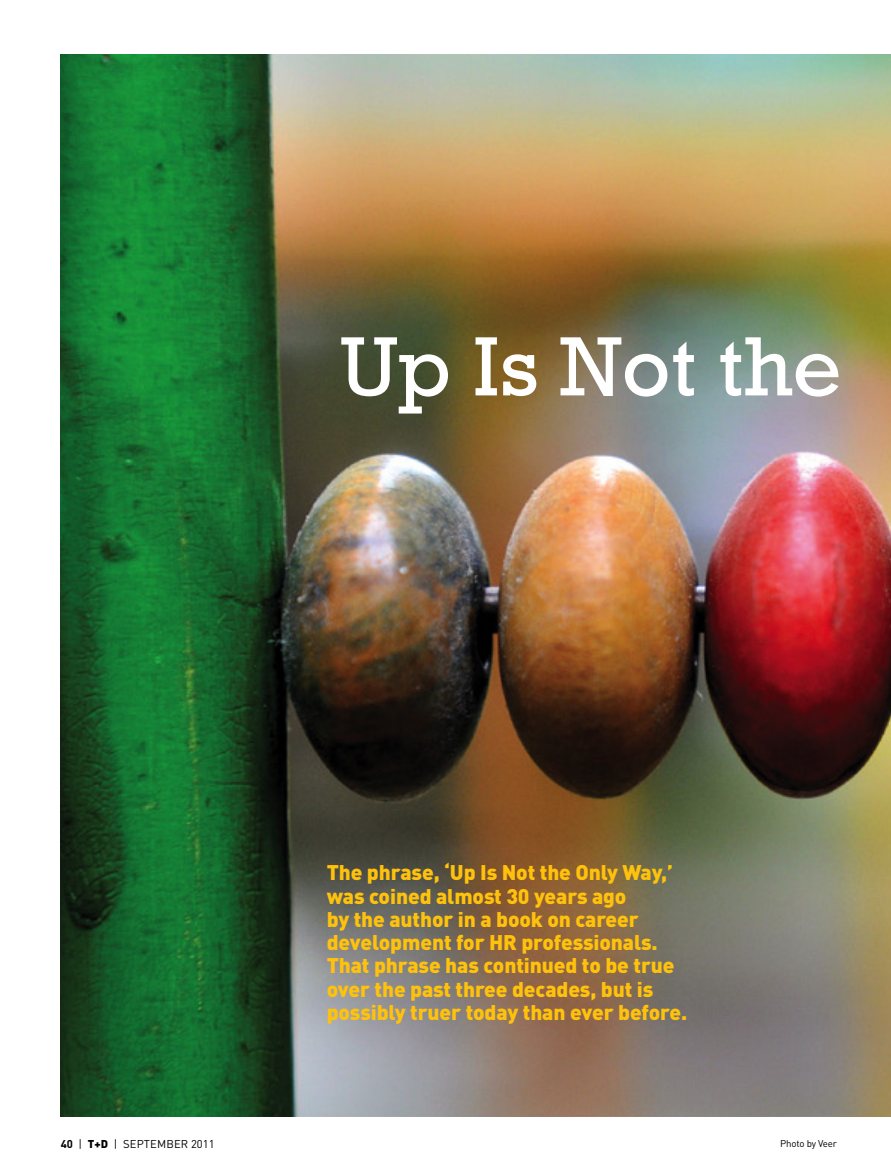
<style>
.page{position:relative;width:891px;height:1175px;background:#fff}
.page>*{position:absolute;margin:0;border:0;box-sizing:border-box;transform-origin:0 0}
.t1{font:85.5px "Rockwell";color:#fff}
.t2{font:900 21px/23.2px "DINOT";letter-spacing:-.005em;color:#ffc20c}
.t3{font:11.25px "DINOT";letter-spacing:.01em;color:#000}
.t4{font:9.75px "DINOT";color:#000}
.s1{font-weight:700}
.s2{font-weight:900}
</style>
<div class="page">
<img style="left:61px;top:54px;width:830px;height:1062px">
<h1 class="t1" style="left:340px;top:317px;width:503px">Up Is Not the</h1>
<p class="t2" style="left:327px;top:860px;width:362px">The phrase, ‘Up Is Not the Only Way,’ was coined almost 30 years ago<br>by the author in a book on career development for HR professionals.<br>That phrase has continued to be true over the past three decades, but is possibly truer today than ever before.</p>
<p class="t3" style="left:61px;top:1136px;width:155px"><span class="s1">40</span> | <span class="s2">T+D</span> | September 2011</p>
<p class="t4" style="left:780px;top:1137px;width:58px">Photo by Veer</p>
</div>
